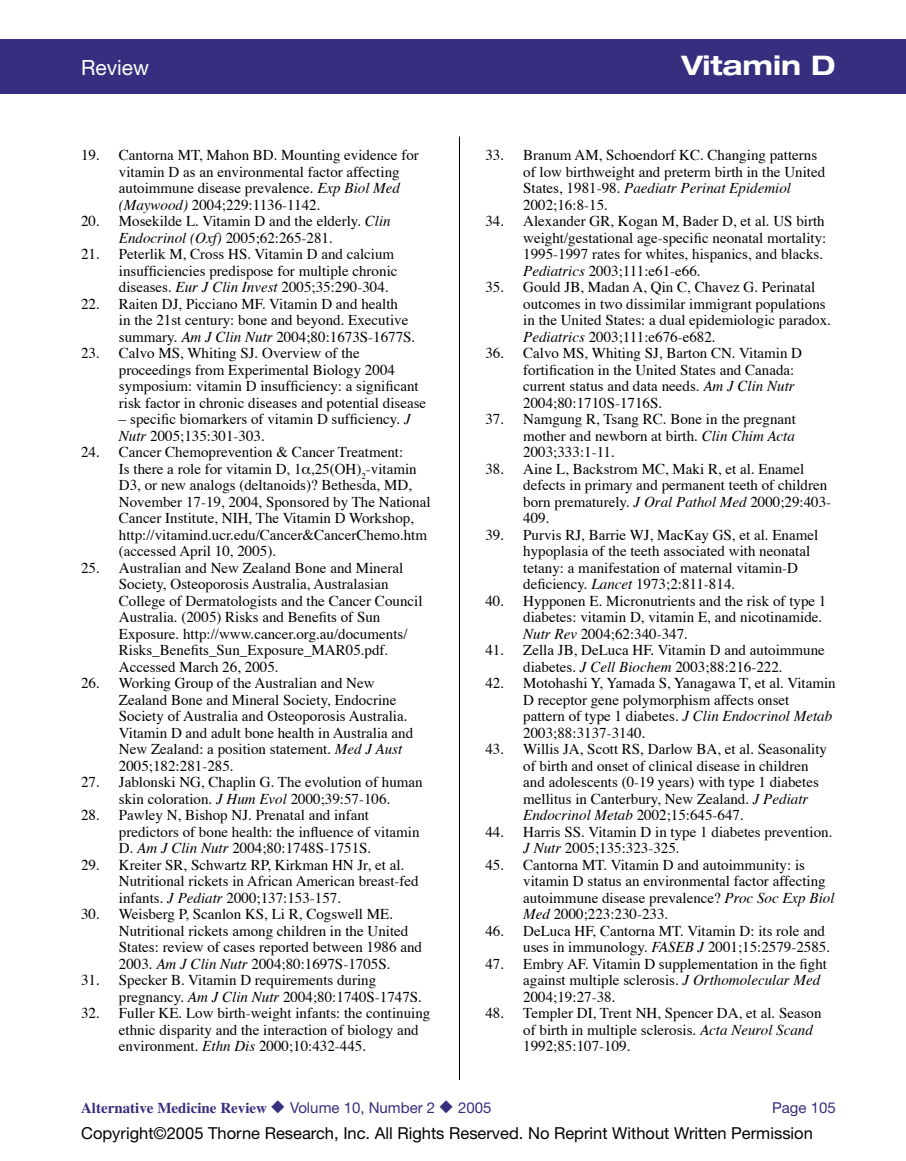
<style>
.page{position:relative;width:906px;height:1161px;background:#fff}
.page>*{position:absolute;margin:0;border:0;box-sizing:border-box;transform-origin:0 0}
.t1{font:700 expanded 27px "Helvetica Neue";color:#fff}
.t2{font:21px "Helvetica Neue";color:#fff}
.t3{font:16.5px "Helvetica Neue";color:#000}
.t4{font:15px/16.5px "Times";color:#000}
.t5{font:700 15px "Times";color:#362e7e}
.t6{font:15px "Helvetica Neue";color:#362e7e}
.s1{font-style:italic}
.s2{font-family:"Helvetica Neue";font-weight:400}
</style>
<div class="page">
<div style="left:0;top:39px;width:905px;height:55px;background:#362e7e"></div>
<hr style="left:459px;top:136px;width:1px;height:944px;background:#000">
<h2 class="t2" style="left:81px;top:55px;width:70px">Review</h2>
<h1 class="t1" style="left:681px;top:49px;width:155px">Vitamin D</h1>
<p class="t4" style="left:119px;top:148px;width:301px;text-indent:-38px">19. Cantorna MT, Mahon BD. Mounting evidence for vitamin D as an environmental factor affecting autoimmune disease prevalence. <span class="s1">Exp Biol Med (Maywood)</span> 2004;229:1136-1142.</p>
<p class="t4" style="left:119px;top:214px;width:273px;text-indent:-38px">20. Mosekilde L. Vitamin D and the elderly. <span class="s1">Clin<br>Endocrinol (Oxf)</span> 2005;62:265-281.</p>
<p class="t4" style="left:119px;top:247px;width:280px;text-indent:-38px">21. Peterlik M, Cross HS. Vitamin D and calcium insufficiencies predispose for multiple chronic diseases. <span class="s1">Eur J Clin Invest</span> 2005;35:290-304.</p>
<p class="t4" style="left:119px;top:296px;width:298px;text-indent:-38px">22. Raiten DJ, Picciano MF. Vitamin D and health<br>in the 21st century: bone and beyond. Executive summary. <span class="s1">Am J Clin Nutr</span> 2004;80:1673S-1677S.</p>
<p class="t4" style="left:119px;top:346px;width:309px;text-indent:-38px">23. Calvo MS, Whiting SJ. Overview of the proceedings from Experimental Biology 2004 symposium: vitamin D insufficiency: a significant risk factor in chronic diseases and potential disease</p>
<p class="t4" style="left:119px;top:412px;width:293px">– specific biomarkers of vitamin D sufficiency. <span class="s1">J<br>Nutr</span> 2005;135:301-303.</p>
<p class="t4" style="left:119px;top:445px;width:313px;text-indent:-38px">24. Cancer Chemoprevention &amp; Cancer Treatment:<br>Is there a role for vitamin D, 1 ,25(OH)<sub>2</sub>-vitamin D3, or new analogs (deltanoids)? Bethesda, MD, November 17-19, 2004, Sponsored by The National Cancer Institute, NIH, The Vitamin D Workshop, http://vitamind.ucr.edu/Cancer&amp;CancerChemo.htm (accessed April 10, 2005).</p>
<p class="t4" style="left:119px;top:560px;width:305px;text-indent:-38px">25. Australian and New Zealand Bone and Mineral Society, Osteoporosis Australia, Australasian College of Dermatologists and the Cancer Council Australia. (2005) Risks and Benefits of Sun Exposure. http://www.cancer.org.au/documents/ Risks_Benefits_Sun_Exposure_MAR05.pdf.<br>Accessed March 26, 2005.</p>
<p class="t4" style="left:119px;top:676px;width:296px;text-indent:-38px">26. Working Group of the Australian and New Zealand Bone and Mineral Society, Endocrine Society of Australia and Osteoporosis Australia.<br>Vitamin D and adult bone health in Australia and New Zealand: a position statement. <span class="s1">Med J Aust </span>2005;182:281-285.</p>
<p class="t4" style="left:81px;top:775px;width:343px;text-align:center">27. Jablonski NG, Chaplin G. The evolution of human skin coloration. <span class="s1">J Hum Evol</span> 2000;39:57-106.</p>
<p class="t4" style="left:119px;top:808px;width:302px;text-indent:-38px">28. Pawley N, Bishop NJ. Prenatal and infant predictors of bone health: the influence of vitamin<br>D. <span class="s1">Am J Clin Nutr</span> 2004;80:1748S-1751S.</p>
<p class="t4" style="left:119px;top:857px;width:301px;text-indent:-38px">29. Kreiter SR, Schwartz RP, Kirkman HN Jr, et al.<br>Nutritional rickets in African American breast-fed infants. <span class="s1">J Pediatr</span> 2000;137:153-157.</p>
<p class="t4" style="left:119px;top:907px;width:304px;text-indent:-38px">30. Weisberg P, Scanlon KS, Li R, Cogswell ME.<br>Nutritional rickets among children in the United States: review of cases reported between 1986 and 2003. <span class="s1">Am J Clin Nutr</span> 2004;80:1697S-1705S.</p>
<p class="t4" style="left:119px;top:973px;width:304px;text-indent:-38px">31. Specker B. Vitamin D requirements during pregnancy. <span class="s1">Am J Clin Nutr</span> 2004;80:1740S-1747S.</p>
<p class="t4" style="left:119px;top:1006px;width:313px;text-indent:-38px">32. Fuller KE. Low birth-weight infants: the continuing ethnic disparity and the interaction of biology and environment. <span class="s1">Ethn Dis</span> 2000;10:432-445.</p>
<p class="t4" style="left:523px;top:148px;width:303px;text-indent:-38px">33. Branum AM, Schoendorf KC. Changing patterns of low birthweight and preterm birth in the United States, 1981-98. <span class="s1">Paediatr Perinat Epidemiol </span>2002;16:8-15.</p>
<p class="t4" style="left:523px;top:214px;width:304px;text-indent:-38px">34. Alexander GR, Kogan M, Bader D, et al. US birth weight/gestational age-specific neonatal mortality:<br>1995-1997 rates for whites, hispanics, and blacks.<br><span class="s1">Pediatrics</span> 2003;111:e61-e66.</p>
<p class="t4" style="left:523px;top:280px;width:309px;text-indent:-38px">35. Gould JB, Madan A, Qin C, Chavez G. Perinatal outcomes in two dissimilar immigrant populations in the United States: a dual epidemiologic paradox.<br><span class="s1">Pediatrics</span> 2003;111:e676-e682.</p>
<p class="t4" style="left:523px;top:346px;width:280px;text-indent:-38px">36. Calvo MS, Whiting SJ, Barton CN. Vitamin D fortification in the United States and Canada: current status and data needs. <span class="s1">Am J Clin Nutr </span>2004;80:1710S-1716S.</p>
<p class="t4" style="left:523px;top:412px;width:274px;text-align:justify;text-indent:-38px">37. Namgung R, Tsang RC. Bone in the pregnant mother and newborn at birth. <span class="s1">Clin Chim Acta </span>2003;333:1-11.</p>
<p class="t4" style="left:523px;top:461px;width:309px;text-indent:-38px">38. Aine L, Backstrom MC, Maki R, et al. Enamel defects in primary and permanent teeth of children born prematurely. <span class="s1">J Oral Pathol Med</span> 2000;29:403- 409.</p>
<p class="t4" style="left:523px;top:527px;width:296px;text-indent:-38px">39. Purvis RJ, Barrie WJ, MacKay GS, et al. Enamel hypoplasia of the teeth associated with neonatal tetany: a manifestation of maternal vitamin-D deficiency. <span class="s1">Lancet</span> 1973;2:811-814.</p>
<p class="t4" style="left:523px;top:593px;width:304px;text-indent:-38px">40. Hypponen E. Micronutrients and the risk of type 1 diabetes: vitamin D, vitamin E, and nicotinamide.<br><span class="s1">Nutr Rev</span> 2004;62:340-347.</p>
<p class="t4" style="left:485px;top:643px;width:341px;text-align:center">41. Zella JB, DeLuca HF. Vitamin D and autoimmune diabetes. <span class="s1">J Cell Biochem</span> 2003;88:216-222.</p>
<p class="t4" style="left:523px;top:676px;width:314px;text-indent:-38px">42. Motohashi Y, Yamada S, Yanagawa T, et al. Vitamin D receptor gene polymorphism affects onset<br>pattern of type 1 diabetes. <span class="s1">J Clin Endocrinol Metab </span>2003;88:3137-3140.</p>
<p class="t4" style="left:523px;top:742px;width:305px;text-indent:-38px">43. Willis JA, Scott RS, Darlow BA, et al. Seasonality of birth and onset of clinical disease in children and adolescents (0-19 years) with type 1 diabetes mellitus in Canterbury, New Zealand. <span class="s1">J Pediatr Endocrinol Metab</span> 2002;15:645-647.</p>
<p class="t4" style="left:523px;top:824px;width:310px;text-indent:-38px">44. Harris SS. Vitamin D in type 1 diabetes prevention.<br><span class="s1">J Nutr</span> 2005;135:323-325.</p>
<p class="t4" style="left:523px;top:857px;width:313px;text-indent:-38px">45. Cantorna MT. Vitamin D and autoimmunity: is vitamin D status an environmental factor affecting autoimmune disease prevalence? <span class="s1">Proc Soc Exp Biol Med</span> 2000;223:230-233.</p>
<p class="t4" style="left:523px;top:923px;width:308px;text-indent:-38px">46. DeLuca HF, Cantorna MT. Vitamin D: its role and uses in immunology. <span class="s1">FASEB J</span> 2001;15:2579-2585.</p>
<p class="t4" style="left:523px;top:956px;width:305px;text-indent:-38px">47. Embry AF. Vitamin D supplementation in the fight against multiple sclerosis. <span class="s1">J Orthomolecular Med<br></span>2004;19:27-38.</p>
<p class="t4" style="left:523px;top:1006px;width:300px;text-indent:-38px">48. Templer DI, Trent NH, Spencer DA, et al. Season of birth in multiple sclerosis. <span class="s1">Acta Neurol Scand<br></span>1992;85:107-109.</p>
<p class="t5" style="left:81px;top:1099px;width:412px">Alternative Medicine Review ◆ <span class="s2">Volume 10, Number 2</span> ◆ <span class="s2">2005</span></p>
<p class="t6" style="left:771px;top:1099px;width:65px">Page 105</p>
<p class="t3" style="left:81px;top:1124px;width:733px">Copyright©2005 Thorne Research, Inc. All Rights Reserved. No Reprint Without Written Permission</p>
</div>
